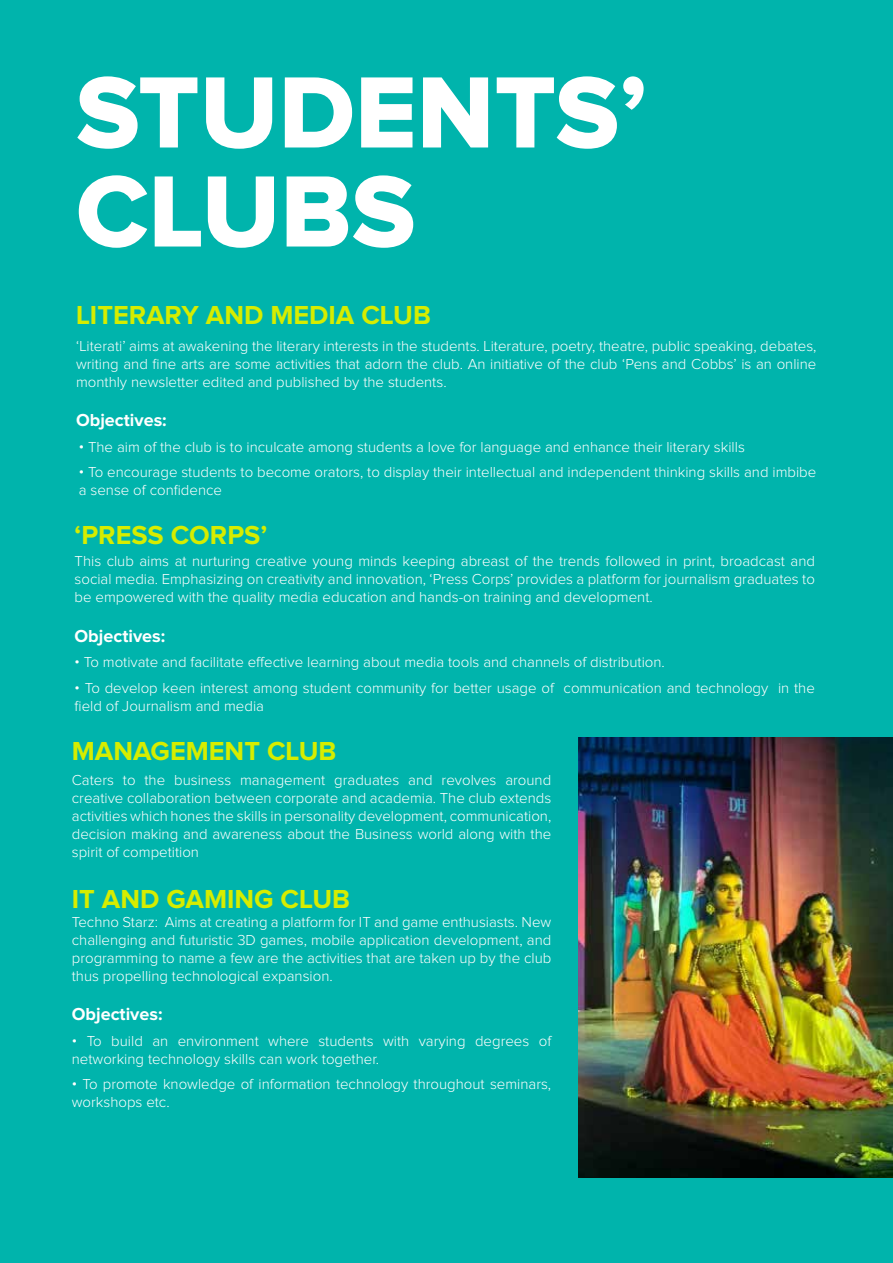
<style>
.page{position:relative;width:893px;height:1263px;background:#00b4ac}
.page>*{position:absolute;margin:0;border:0;box-sizing:border-box;transform-origin:0 0}
.t1{font:105px/99px "Proxima Nova Extrabld";color:#fff}
.t2{font:700 27px "Proxima Nova";color:#d6ed00}
.t3{font:700 18px "Proxima Nova";color:#fff}
.t4{font:300 15px/18px "Proxima Nova";color:#fff;text-align:justify}
.s1{font-weight:400}
</style>
<div class="page">
<img style="left:578px;top:738px;width:315px;height:440px">
<h1 class="t1" style="left:76px;top:68px;width:573px">STUDENTS’<br>CLUBS</h1>
<h2 class="t2" style="left:76px;top:303px;width:356px">LITERARY AND MEDIA CLUB</h2>
<p class="t4" style="left:76px;top:337px;width:742px">‘Literati’ aims at awakening the literary interests in the students. Literature, poetry, theatre, public speaking, debates, writing and fine arts are some activities that adorn the club. An initiative of the club ‘Pens and Cobbs’ is an online monthly newsletter edited and published by the students.</p>
<p class="t3" style="left:76px;top:412px;width:92px">Objectives:</p>
<p class="t4" style="left:79px;top:438px;width:668px"><span class="s1">•</span> The aim of the club is to inculcate among students a love for language and enhance their literary skills</p>
<p class="t4" style="left:79px;top:464px;width:739px"><span class="s1">•</span> To encourage students to become orators, to display their intellectual and independent thinking skills and imbibe a sense of confidence</p>
<h2 class="t2" style="left:75px;top:522px;width:194px">‘PRESS CORPS’</h2>
<p class="t4" style="left:75px;top:553px;width:742px">This club aims at nurturing creative young minds keeping abreast of the trends followed in print, broadcast and social media. Emphasizing on creativity and innovation, ‘Press Corps’ provides a platform for journalism graduates to be empowered with the quality media education and hands-on training and development.</p>
<p class="t3" style="left:75px;top:627px;width:92px">Objectives:</p>
<p class="t4" style="left:75px;top:654px;width:592px"><span class="s1">•</span> To motivate and facilitate effective learning about media tools and channels of distribution.</p>
<p class="t4" style="left:75px;top:679px;width:742px"><span class="s1">•</span> To develop keen interest among student community for better usage of communication and technology in the field of Journalism and media</p>
<h2 class="t2" style="left:72px;top:738px;width:266px">MANAGEMENT CLUB</h2>
<p class="t4" style="left:72px;top:771px;width:481px">Caters to the business management graduates and revolves around creative collaboration between corporate and academia. The club extends activities which hones the skills in personality development, communication, decision making and awareness about the Business world along with the spirit of competition</p>
<h2 class="t2" style="left:72px;top:886px;width:280px">IT AND GAMING CLUB</h2>
<p class="t4" style="left:72px;top:913px;width:481px">Techno Starz: Aims at creating a platform for IT and game enthusiasts. New challenging and futuristic 3D games, mobile application development, and programming to name a few are the activities that are taken up by the club thus propelling technological expansion.</p>
<p class="t3" style="left:72px;top:1006px;width:92px">Objectives:</p>
<p class="t4" style="left:72px;top:1033px;width:481px"><span class="s1">•</span> To build an environment where students with varying degrees of networking technology skills can work together.</p>
<p class="t4" style="left:72px;top:1076px;width:481px"><span class="s1">•</span> To promote knowledge of information technology throughout seminars, workshops etc.</p>
</div>
